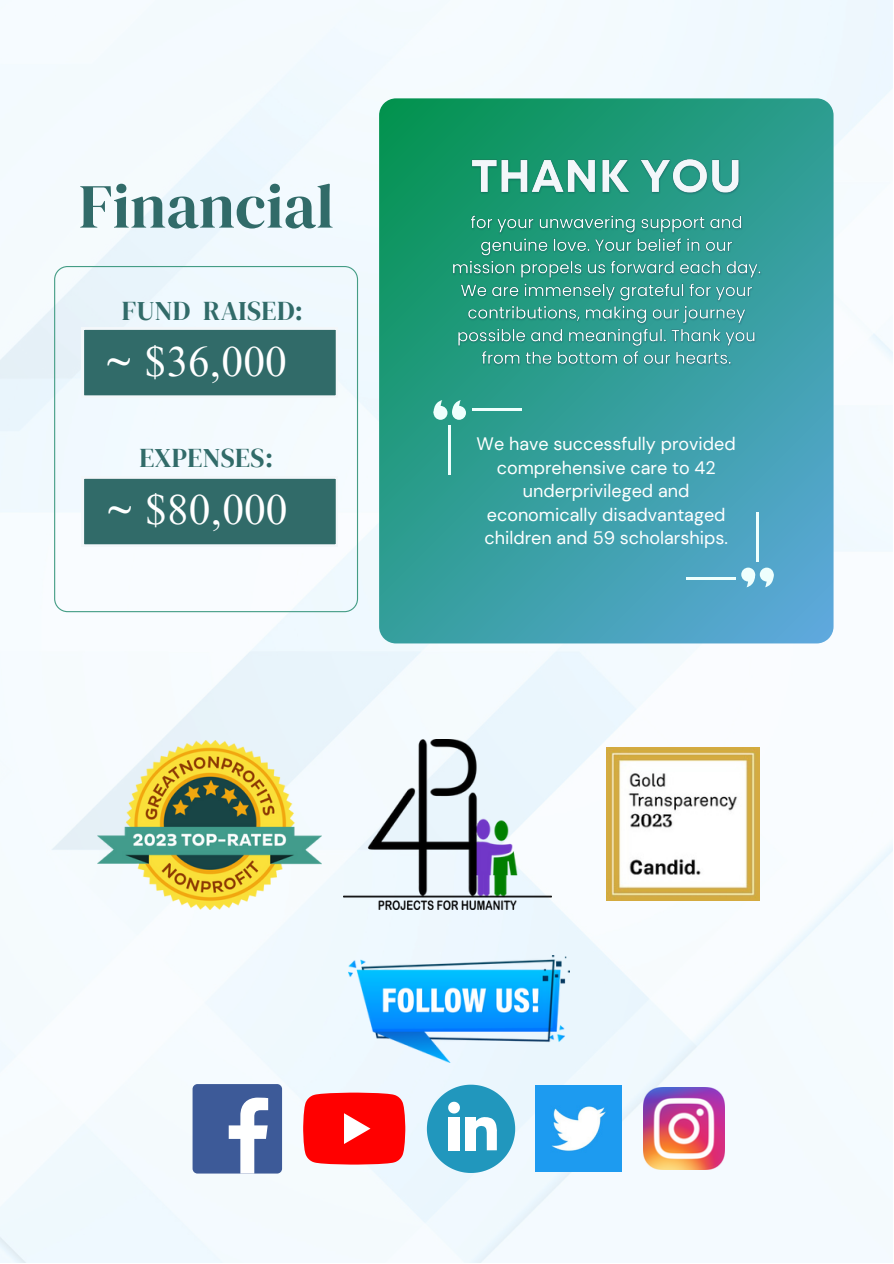
<style>
.page{position:relative;width:894px;height:1264px;background:#fff}
.page>*{position:absolute;margin:0;border:0;box-sizing:border-box;transform-origin:0 0}
.t1{font:62.7px "DM Serif Display";color:#316b69}
.t2{font:42.15px "Times NRMT Pro";letter-spacing:.015em;color:#fff}
.t3{font:27px "DM Serif Display";letter-spacing:.015em;color:#316b69}
.t4{font:18px/23.7px "DM Sans";color:#fff;text-align:center}
</style>
<div class="page">
<img style="left:0;top:0;width:892px;height:1262px">
<div style="left:192px;top:1084px;width:90px;height:89px;background:#3d5a98;border-radius:5px"></div>
<svg style="left:229px;top:1097px;width:39px;height:76px"></svg>
<svg style="left:303px;top:1092px;width:102px;height:72px;background:#fd1d1e"></svg>
<svg style="left:427px;top:1084px;width:88px;height:88px"></svg>
<img style="left:536px;top:1085px;width:85px;height:86px">
<img style="left:643px;top:1087px;width:81px;height:81px">
<img style="left:348px;top:955px;width:221px;height:107px">
<img style="left:343px;top:739px;width:208px;height:170px">
<img style="left:97px;top:740px;width:224px;height:169px">
<img style="left:606px;top:747px;width:153px;height:153px">
<svg style="left:379px;top:98px;width:454px;height:545px;background:#359e9b"></svg>
<img style="left:449px;top:155px;width:316px;height:216px">
<div style="left:741px;top:567px;width:14px;height:14px;background:#effffd;border-radius:50%"></div>
<svg style="left:759px;top:567px;width:14px;height:14px"></svg>
<svg style="left:739px;top:574px;width:35px;height:13px"></svg>
<hr style="left:756px;top:512px;width:2px;height:50px;background:#effffd">
<hr style="left:685px;top:577px;width:50px;height:2px;background:#effffd">
<div style="left:452px;top:406px;width:14px;height:14px;background:#effffd;border-radius:50%"></div>
<div style="left:433px;top:406px;width:14px;height:14px;background:#effffd;border-radius:50%"></div>
<svg style="left:432px;top:400px;width:35px;height:13px"></svg>
<hr style="left:448px;top:425px;width:3px;height:50px;background:#effffd">
<hr style="left:471px;top:408px;width:50px;height:2px;background:#effffd">
<svg style="left:54px;top:266px;width:304px;height:346px"></svg>
<svg style="left:82px;top:476px;width:256px;height:70px;background:#407674"></svg>
<svg style="left:82px;top:327px;width:256px;height:70px;background:#407674"></svg>
<h1 class="t1" style="left:79px;top:163px;width:257px">Financial</h1>
<h3 class="t3" style="left:122px;top:292px;width:183px">FUND RAISED:</h3>
<h2 class="t2" style="left:105px;top:345px;width:183px">~ $36,000</h2>
<h2 class="t3" style="left:139px;top:439px;width:135px">EXPENSES:</h2>
<h3 class="t2" style="left:106px;top:493px;width:183px">~ $80,000</h3>
<p class="t4" style="left:476px;top:432px;width:260px">We have successfully provided comprehensive care to 42 underprivileged and economically disadvantaged children and 59 scholarships.</p>
</div>
